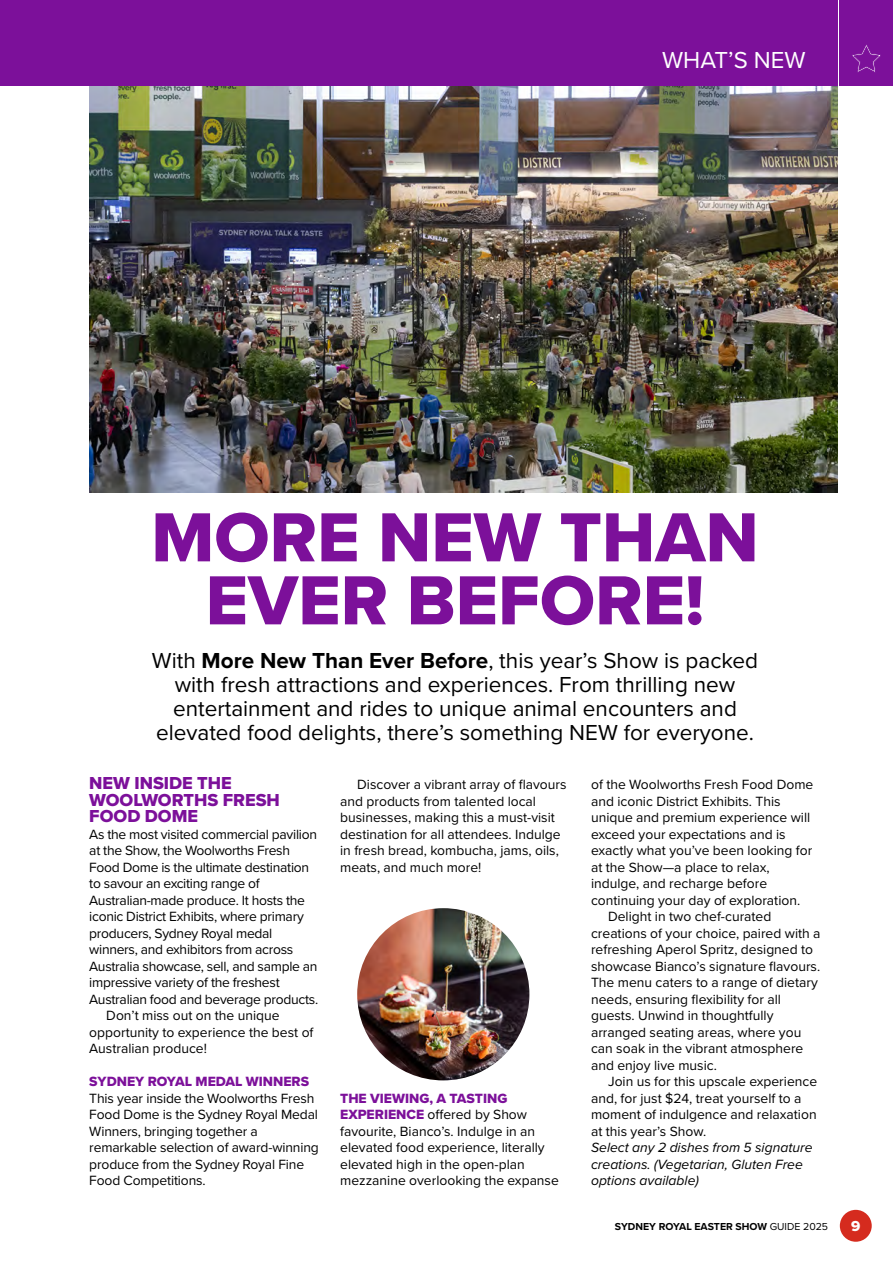
<style>
.page{position:relative;width:893px;height:1263px;background:#fff}
.page>*{position:absolute;margin:0;border:0;box-sizing:border-box;transform-origin:0 0}
.t1{font:72px/63px "Proxima Nova Extrabld";color:#7c109a;text-align:center}
.t2{font:24px "Proxima Nova";color:#fff}
.t3{font:22.5px/24px "Proxima Nova";color:#000;text-align:center}
.Body_text{font:18px/16.5px "Proxima Nova Extrabld";color:#7c109a}
.t4{font:15px "Proxima Nova Extrabld";color:#fff}
.Body_text-2{font:13.8px/16.5px "Proxima Nova";color:#000}
.Body_text-3{font:13.8px/16.5px "Proxima Nova";letter-spacing:-.02em;color:#000}
.Body_text-4{font:italic 13.8px/16.5px "Proxima Nova";color:#000}
.Body_text-5{font:13.8px "Proxima Nova Extrabld";color:#7c109a}
.t5{font:700 10.5px "Proxima Nova";color:#000}
.s1{font-weight:700}
.s2{font-family:"Proxima Nova Extrabld";color:#7c109a}
.s3{font-weight:400}
</style>
<div class="page">
<div style="left:840px;top:1210px;width:32px;height:32px;background:#d52b1e;border-radius:50%"></div>
<img style="left:89px;top:85px;width:749px;height:407px">
<div style="left:0;top:0;width:838px;height:85px;background:#7c109a"></div>
<img style="left:357px;top:908px;width:172px;height:172px;border-radius:86px">
<div style="left:840px;top:0;width:53px;height:85px;background:#7c109a"></div>
<svg style="left:852px;top:44px;width:29px;height:28px"></svg>
<p class="t2" style="left:662px;top:42px;width:145px">WHAT’S NEW</p>
<p class="t1" style="left:151px;top:505px;width:609px">MORE NEW THAN<br>EVER BEFORE!</p>
<p class="t3" style="left:152px;top:647px;width:608px">With <span class="s1">More New Than Ever Before</span>, this year’s Show is packed with fresh attractions and experiences. From thrilling new entertainment and rides to unique animal encounters and elevated food delights, there’s something NEW for everyone.</p>
<p class="Body_text" style="left:89px;top:775px;width:192px">NEW INSIDE THE<br>WOOLWORTHS FRESH<br>FOOD DOME</p>
<p class="Body_text-3" style="left:89px;top:825px;width:231px">As the most visited commercial pavilion at the Show, the Woolworths Fresh Food Dome is the ultimate destination to savour an exciting range of Australian-made produce. It hosts the iconic District Exhibits, where primary producers, Sydney Royal medal winners, and exhibitors from across Australia showcase, sell, and sample an impressive variety of the freshest Australian food and beverage products.</p>
<p class="Body_text-2" style="left:89px;top:1007px;width:226px;text-indent:17px">Don’t miss out on the unique opportunity to experience the best of<br>Australian produce!</p>
<p class="Body_text-5" style="left:89px;top:1071px;width:221px">SYDNEY ROYAL MEDAL WINNERS</p>
<p class="Body_text-2" style="left:89px;top:1089px;width:231px">This year inside the Woolworths Fresh<br>Food Dome is the Sydney Royal Medal<br>Winners, bringing together a remarkable selection of award-winning produce from the Sydney Royal Fine<br>Food Competitions.</p>
<p class="Body_text-2" style="left:340px;top:776px;width:228px;text-indent:17px">Discover a vibrant array of flavours and products from talented local businesses, making this a must-visit destination for all attendees. Indulge in fresh bread, kombucha, jams, oils, meats, and much more!</p>
<p class="Body_text-2" style="left:591px;top:776px;width:224px">of the Woolworths Fresh Food Dome and iconic District Exhibits. This unique and premium experience will exceed your expectations and is exactly what you’ve been looking for at the Show—a place to relax, indulge, and recharge before continuing your day of exploration.</p>
<p class="Body_text-2" style="left:591px;top:908px;width:231px;text-indent:17px">Delight in two chef-curated creations of your choice, paired with a refreshing Aperol Spritz, designed to showcase Bianco’s signature flavours.<br>The menu caters to a range of dietary needs, ensuring flexibility for all guests. Unwind in thoughtfully arranged seating areas, where you can soak in the vibrant atmosphere and enjoy live music.</p>
<p class="Body_text-2" style="left:591px;top:1073px;width:228px;text-indent:17px">Join us for this upscale experience and, for just $24, treat yourself to a moment of indulgence and relaxation at this year’s Show.</p>
<p class="Body_text-4" style="left:591px;top:1139px;width:223px">Select any 2 dishes from 5 signature creations. (Vegetarian, Gluten Free options available)</p>
<p class="Body_text-2" style="left:340px;top:1089px;width:220px"><span class="s2">THE VIEWING, A TASTING<br>EXPERIENCE</span> offered by Show favourite, Bianco’s. Indulge in an elevated food experience, literally elevated high in the open-plan mezzanine overlooking the expanse</p>
<p class="t5" style="left:615px;top:1218px;width:215px">SYDNEY ROYAL EASTER SHOW <span class="s3">GUIDE 2025</span></p>
<p class="t4" style="left:851px;top:1215px;width:11px">9</p>
</div>
